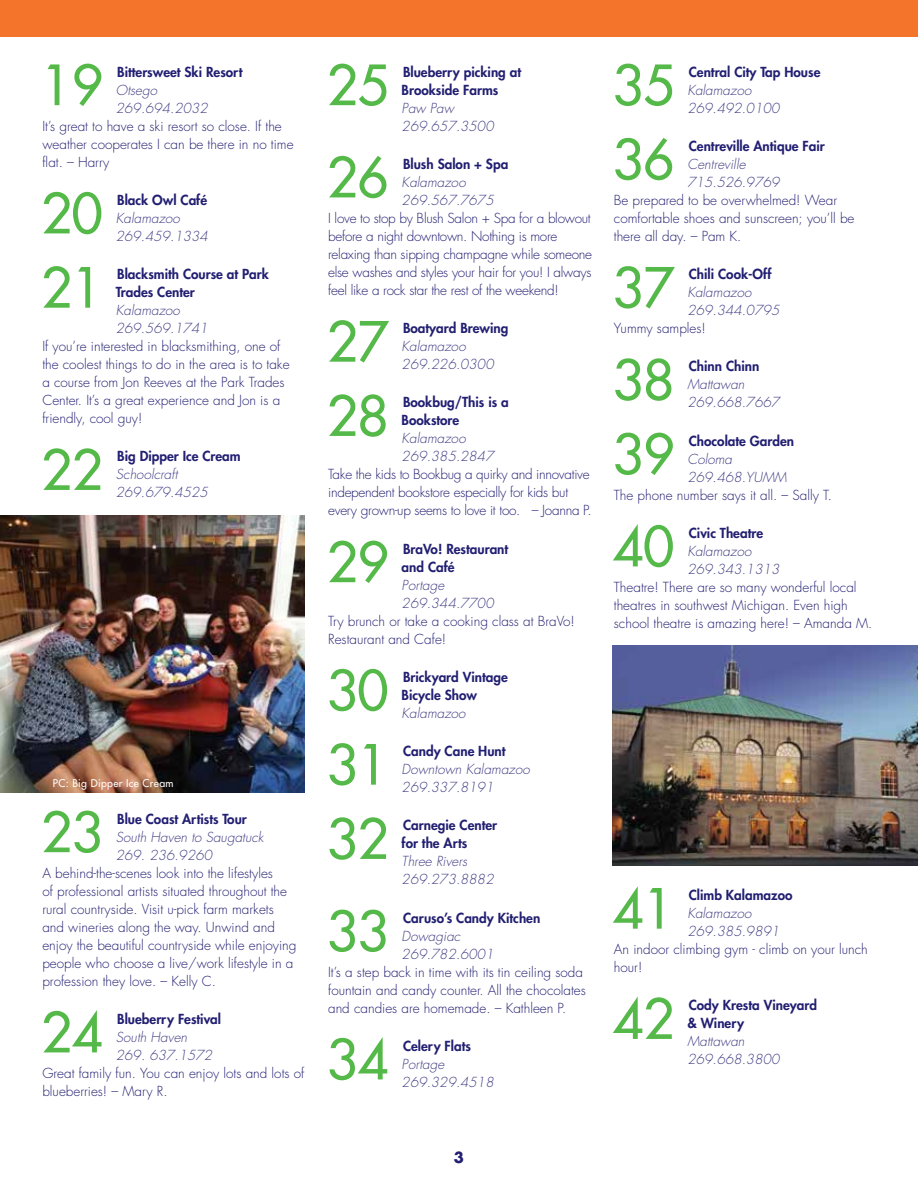
<style>
.page{position:relative;width:918px;height:1188px;background:#fff}
.page>*{position:absolute;margin:0;border:0;box-sizing:border-box;transform-origin:0 0}
.t1{font:54px "Futura";letter-spacing:-.01em;color:#54b948}
.t2{font:700 15px "Futura";color:#221f72}
.t3{font:300 13.5px/18px "Futura";color:#221f72}
.t4{font:italic 300 13.5px/18px "Futura";color:#433e85}
.t5{font:800 13.5px/18px "Futura";color:#221f72}
.t6{font:300 13.5px/18px "Futura";letter-spacing:-.02em;color:#221f72}
.t7{font:10.5px "Futura";letter-spacing:.03em;color:#fff}
</style>
<div class="page">
<div style="left:0;top:0;width:918px;height:37px;background:#f4742c"></div>
<img style="left:0;top:515px;width:305px;height:278px">
<img style="left:612px;top:646px;width:306px;height:219px">
<h1 class="t1" style="left:41px;top:51px;width:63px">19</h1>
<p class="t5" style="left:117px;top:63px;width:127px">Bittersweet Ski Resort</p>
<p class="t4" style="left:116px;top:81px;width:94px">Otsego<br>269.694.2032</p>
<p class="t3" style="left:42px;top:117px;width:253px">It’s great to have a ski resort so close. If the weather cooperates I can be there in no time flat. – Harry</p>
<h1 class="t1" style="left:41px;top:180px;width:63px">20</h1>
<p class="t5" style="left:117px;top:191px;width:91px">Black Owl Café</p>
<p class="t4" style="left:116px;top:209px;width:94px">Kalamazoo<br>269.459.1334</p>
<h1 class="t1" style="left:41px;top:254px;width:63px">21</h1>
<p class="t5" style="left:116px;top:265px;width:155px">Blacksmith Course at Park<br>Trades Center</p>
<p class="t4" style="left:116px;top:302px;width:94px">Kalamazoo<br>269.569.1741</p>
<p class="t3" style="left:42px;top:338px;width:249px">If you’re interested in blacksmithing, one of the coolest things to do in the area is to take a course from Jon Reeves at the Park Trades Center. It’s a great experience and Jon is a friendly, cool guy!</p>
<h1 class="t1" style="left:41px;top:436px;width:63px">22</h1>
<p class="t5" style="left:117px;top:447px;width:125px">Big Dipper Ice Cream</p>
<p class="t4" style="left:116px;top:466px;width:94px">Schoolcraft<br>269.679.4525</p>
<p class="t7" style="left:53px;top:776px;width:122px">PC: Big Dipper Ice Cream</p>
<h1 class="t1" style="left:41px;top:798px;width:63px">23</h1>
<p class="t5" style="left:117px;top:810px;width:131px">Blue Coast Artists Tour</p>
<p class="t4" style="left:116px;top:828px;width:149px">South Haven to Saugatuck<br>269. 236.9260</p>
<p class="t3" style="left:42px;top:864px;width:256px">A behind-the-scenes look into the lifestyles<br>of professional artists situated throughout the rural countryside. Visit u-pick farm markets and wineries along the way. Unwind and enjoy the beautiful countryside while enjoying people who choose a live/work lifestyle in a profession they love. – Kelly C.</p>
<h1 class="t1" style="left:41px;top:999px;width:63px">24</h1>
<p class="t5" style="left:117px;top:1010px;width:105px">Blueberry Festival</p>
<p class="t4" style="left:116px;top:1028px;width:98px">South Haven<br>269. 637.1572</p>
<p class="t3" style="left:42px;top:1064px;width:263px">Great family fun. You can enjoy lots and lots of blueberries! – Mary R.</p>
<h1 class="t1" style="left:327px;top:51px;width:63px">25</h1>
<p class="t5" style="left:402px;top:63px;width:121px">Blueberry picking at<br>Brookside Farms</p>
<p class="t4" style="left:402px;top:99px;width:94px">Paw Paw<br>269.657.3500</p>
<h1 class="t1" style="left:327px;top:144px;width:63px">26</h1>
<p class="t5" style="left:403px;top:155px;width:107px">Blush Salon + Spa</p>
<p class="t4" style="left:402px;top:173px;width:94px">Kalamazoo<br>269.567.7675</p>
<p class="t6" style="left:328px;top:209px;width:265px">I love to stop by Blush Salon + Spa for a blowout before a night downtown. Nothing is more relaxing than sipping champagne while someone else washes and styles your hair for you! I always feel like a rock star the rest of the weekend!</p>
<h1 class="t1" style="left:327px;top:308px;width:63px">27</h1>
<p class="t5" style="left:403px;top:319px;width:107px">Boatyard Brewing</p>
<p class="t4" style="left:402px;top:338px;width:94px">Kalamazoo<br>269.226.0300</p>
<h1 class="t1" style="left:327px;top:382px;width:63px">28</h1>
<p class="t5" style="left:402px;top:393px;width:109px">Bookbug/This is a<br>Bookstore</p>
<p class="t4" style="left:402px;top:430px;width:94px">Kalamazoo<br>269.385.2847</p>
<p class="t6" style="left:328px;top:466px;width:265px">Take the kids to Bookbug a quirky and innovative independent bookstore especially for kids but every grown-up seems to love it too. – Joanna P.</p>
<h1 class="t1" style="left:327px;top:528px;width:63px">29</h1>
<p class="t5" style="left:402px;top:540px;width:108px">BraVo! Restaurant and Café</p>
<p class="t4" style="left:402px;top:576px;width:94px">Portage<br>269.344.7700</p>
<p class="t3" style="left:328px;top:612px;width:248px">Try brunch or take a cooking class at BraVo!<br>Restaurant and Cafe!</p>
<h1 class="t1" style="left:327px;top:657px;width:63px">30</h1>
<p class="t5" style="left:402px;top:668px;width:108px">Brickyard Vintage<br>Bicycle Show</p>
<p class="t4" style="left:402px;top:704px;width:66px">Kalamazoo</p>
<h1 class="t1" style="left:327px;top:731px;width:63px">31</h1>
<p class="t5" style="left:403px;top:742px;width:104px">Candy Cane Hunt</p>
<p class="t4" style="left:402px;top:761px;width:130px">Downtown Kalamazoo<br>269.337.8191</p>
<h1 class="t1" style="left:327px;top:805px;width:63px">32</h1>
<p class="t5" style="left:402px;top:816px;width:97px">Carnegie Center for the Arts</p>
<p class="t4" style="left:402px;top:853px;width:94px">Three Rivers<br>269.273.8882</p>
<h1 class="t1" style="left:327px;top:897px;width:63px">33</h1>
<p class="t5" style="left:403px;top:909px;width:139px">Caruso’s Candy Kitchen</p>
<p class="t4" style="left:402px;top:927px;width:94px">Dowagiac<br>269.782.6001</p>
<p class="t3" style="left:328px;top:963px;width:259px">It’s a step back in time with its tin ceiling soda fountain and candy counter. All the chocolates and candies are homemade. – Kathleen P.</p>
<h1 class="t1" style="left:327px;top:1026px;width:63px">34</h1>
<p class="t5" style="left:403px;top:1037px;width:69px">Celery Flats</p>
<p class="t4" style="left:402px;top:1055px;width:94px">Portage<br>269.329.4518</p>
<h1 class="t1" style="left:612px;top:51px;width:63px">35</h1>
<p class="t5" style="left:689px;top:63px;width:133px">Central City Tap House</p>
<p class="t4" style="left:687px;top:81px;width:94px">Kalamazoo<br>269.492.0100</p>
<h1 class="t1" style="left:612px;top:126px;width:63px">36</h1>
<p class="t5" style="left:689px;top:137px;width:137px">Centreville Antique Fair</p>
<p class="t4" style="left:687px;top:155px;width:94px">Centreville<br>715.526.9769</p>
<p class="t3" style="left:614px;top:191px;width:242px">Be prepared to be overwhelmed! Wear comfortable shoes and sunscreen; you’ll be there all day. – Pam K.</p>
<h1 class="t1" style="left:612px;top:254px;width:63px">37</h1>
<p class="t5" style="left:689px;top:265px;width:84px">Chili Cook-Off</p>
<p class="t4" style="left:687px;top:284px;width:94px">Kalamazoo<br>269.344.0795</p>
<p class="t3" style="left:614px;top:320px;width:94px">Yummy samples!</p>
<h1 class="t1" style="left:612px;top:346px;width:63px">38</h1>
<p class="t5" style="left:689px;top:357px;width:72px">Chinn Chinn</p>
<p class="t4" style="left:687px;top:376px;width:94px">Mattawan<br>269.668.7667</p>
<h1 class="t1" style="left:612px;top:420px;width:63px">39</h1>
<p class="t5" style="left:689px;top:432px;width:107px">Chocolate Garden</p>
<p class="t4" style="left:687px;top:450px;width:101px">Coloma<br>269.468.YUMM</p>
<p class="t3" style="left:614px;top:486px;width:220px">The phone number says it all. – Sally T.</p>
<h1 class="t1" style="left:612px;top:513px;width:63px">40</h1>
<p class="t5" style="left:689px;top:524px;width:76px">Civic Theatre</p>
<p class="t4" style="left:687px;top:542px;width:94px">Kalamazoo<br>269.343.1313</p>
<p class="t3" style="left:614px;top:578px;width:260px">Theatre! There are so many wonderful local theatres in southwest Michigan. Even high school theatre is amazing here! – Amanda M.</p>
<h1 class="t1" style="left:612px;top:875px;width:63px">41</h1>
<p class="t5" style="left:689px;top:886px;width:105px">Climb Kalamazoo</p>
<p class="t4" style="left:687px;top:905px;width:94px">Kalamazoo<br>269.385.9891</p>
<p class="t3" style="left:614px;top:941px;width:255px">An indoor climbing gym - climb on your lunch hour!</p>
<h1 class="t1" style="left:612px;top:985px;width:63px">42</h1>
<p class="t5" style="left:687px;top:996px;width:131px">Cody Kresta Vineyard &amp; Winery</p>
<p class="t4" style="left:687px;top:1033px;width:94px">Mattawan<br>269.668.3800</p>
<p class="t2" style="left:454px;top:1147px;width:12px">3</p>
</div>
